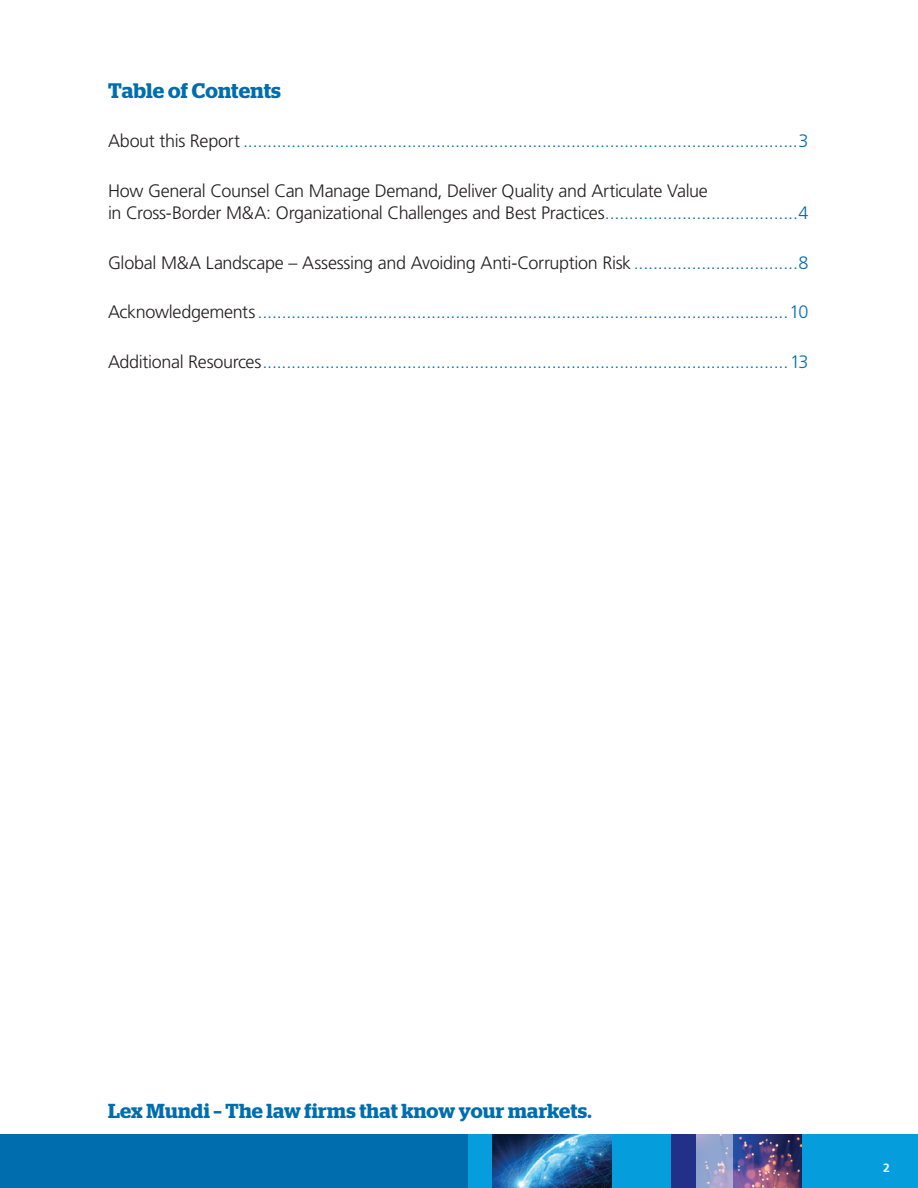
<style>
.page{position:relative;width:918px;height:1188px;background:#fff}
.page>*{position:absolute;margin:0;border:0;box-sizing:border-box;transform-origin:0 0}
.Paragraph_Style_1{font:600 21px "Stag";letter-spacing:.01em;color:#006eae}
.Body{font:600 20.25px "Stag";letter-spacing:.01em;color:#006eae}
.Paragraph_Style_1-2{font:300 18px "Frutiger LT Std";letter-spacing:-.02em;color:#006eae}
.Paragraph_Style_1-3{font:300 18px/22.5px "Frutiger LT Std";letter-spacing:-.02em;color:#231f20}
.t1{font:700 12px "Frutiger LT Std";color:#fff}
.s1{color:#231f20}
.s2{color:#006eae}
</style>
<div class="page">
<div style="left:0;top:1134px;width:918px;height:54px;background:#006eae"></div>
<div style="left:611px;top:1134px;width:61px;height:54px;background:#069ddc"></div>
<div style="left:468px;top:1134px;width:24px;height:54px;background:#069ddc"></div>
<div style="left:802px;top:1134px;width:116px;height:54px;background:#069ddc"></div>
<img style="left:492px;top:1134px;width:119px;height:54px">
<img style="left:733px;top:1134px;width:69px;height:54px">
<div style="left:672px;top:1134px;width:24px;height:54px;background:#223187"></div>
<svg style="left:696px;top:1134px;width:37px;height:54px;background:#9ba6ce"></svg>
<p class="Paragraph_Style_1" style="left:108px;top:78px;width:174px">Table of Contents</p>
<p class="Paragraph_Style_1-2" style="left:108px;top:131px;width:702px"><span class="s1">About this Report</span> ...................................................................................................................3</p>
<p class="Paragraph_Style_1-3" style="left:108px;top:180px;width:702px">How General Counsel Can Manage Demand, Deliver Quality and Articulate Value<br>in Cross-Border M&amp;A: Organizational Challenges and Best Practices<span class="s2">........................................4</span></p>
<p class="Paragraph_Style_1-3" style="left:108px;top:252px;width:702px">Global M&amp;A Landscape – Assessing and Avoiding Anti-Corruption Risk <span class="s2">..................................8</span></p>
<p class="Paragraph_Style_1-2" style="left:108px;top:302px;width:702px"><span class="s1">Acknowledgements</span>..............................................................................................................10</p>
<p class="Paragraph_Style_1-2" style="left:108px;top:351px;width:702px"><span class="s1">Additional Resources</span>.............................................................................................................13</p>
<p class="Body" style="left:108px;top:1099px;width:485px">Lex Mundi – The law firms that know your markets.</p>
<p class="t1" style="left:883px;top:1161px;width:8px">2</p>
</div>
